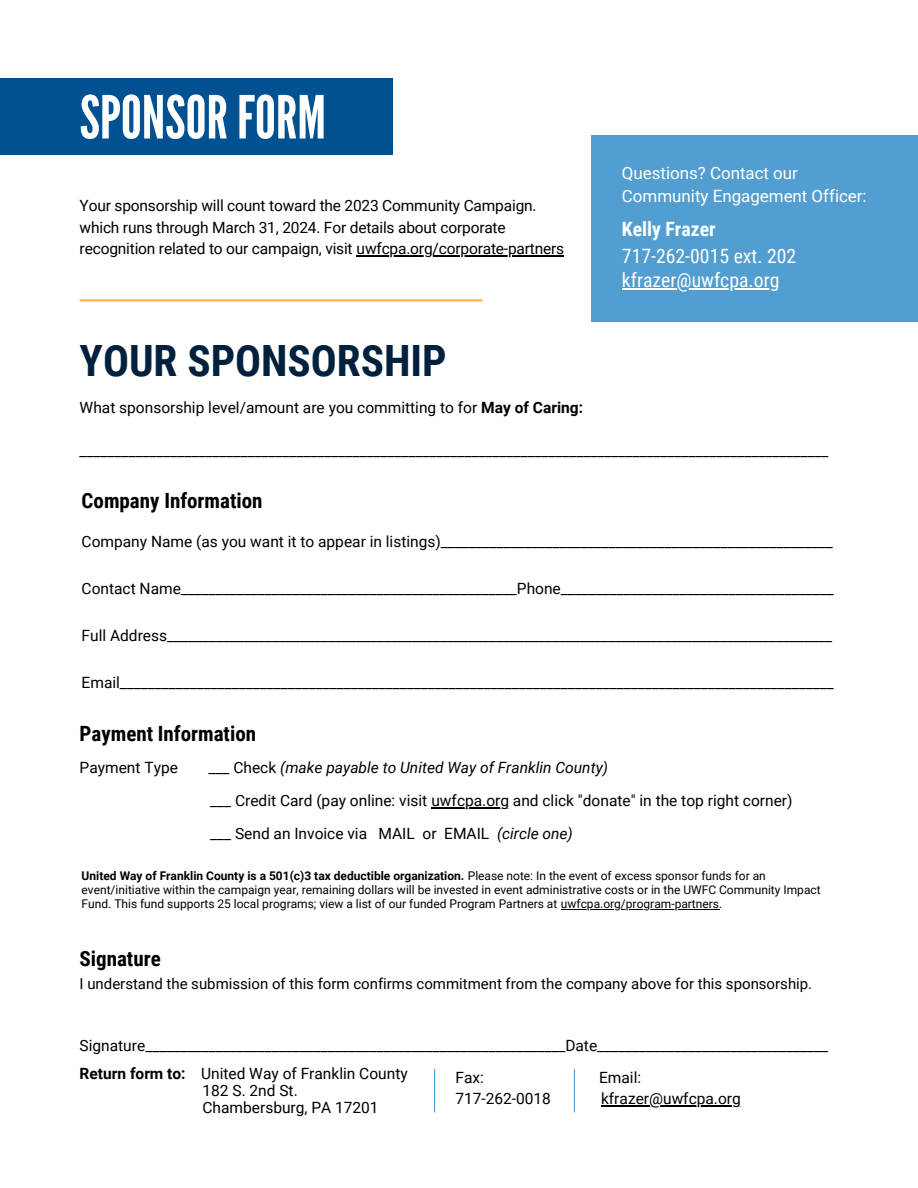
<style>
.page{position:relative;width:918px;height:1188px;background:#fff}
.page>*{position:absolute;margin:0;border:0;box-sizing:border-box;transform-origin:0 0}
.t1{font:59.25px "League Gothic";color:#fff}
.t2{font:700 43.2px "Roboto Condensed";color:#00213d}
.t3{font:700 21px "Roboto Condensed";color:#000}
.t4{font:19.8px "Roboto Condensed";color:#fff}
.t5{font:700 19.8px "Roboto Condensed";color:#fff}
.t6{font:16.95px "Roboto";color:#fff}
.t7{font:15.45px/21.3px "Roboto";color:#000}
.t8{font:italic 15.45px "Roboto";color:#000}
.t9{font:15px "Roboto";color:#000}
.t10{font:12px/14px "Roboto";color:#000}
.s1{font-weight:700}
.s2{font-style:normal}
.s3{font-style:italic}
</style>
<div class="page">
<div style="left:0;top:78px;width:393px;height:76px;background:#005191"></div>
<hr style="left:80px;top:299px;width:403px;height:3px;background:#ffb351">
<div style="left:591px;top:135px;width:327px;height:187px;background:#539ed0"></div>
<hr style="left:357px;top:255px;width:207px;height:1px;background:#000">
<hr style="left:622px;top:288px;width:55px;height:2px;background:#fff">
<hr style="left:677px;top:288px;width:103px;height:2px;background:#fff">
<hr style="left:431px;top:807px;width:78px;height:1px;background:#000">
<hr style="left:601px;top:1105px;width:48px;height:1px;background:#000">
<hr style="left:649px;top:1105px;width:92px;height:1px;background:#000">
<hr style="left:434px;top:1069px;width:1px;height:43px;background:#539ed0">
<hr style="left:574px;top:1069px;width:1px;height:43px;background:#539ed0">
<hr style="left:561px;top:909px;width:158px;height:1px;background:#000">
<p class="t1" style="left:80px;top:83px;width:248px">SPONSOR FORM</p>
<p class="t7" style="left:80px;top:195px;width:486px">Your sponsorship will count toward the 2023 Community Campaign. which runs through March 31, 2024. For details about corporate recognition related to our campaign, visit uwfcpa.org/corporate-partners</p>
<p class="t6" style="left:622px;top:163px;width:178px">Questions? Contact our</p>
<p class="t6" style="left:622px;top:186px;width:246px">Community Engagement Officer:</p>
<p class="t5" style="left:622px;top:217px;width:95px">Kelly Frazer</p>
<p class="t4" style="left:622px;top:244px;width:176px">717-262-0015 ext. 202</p>
<p class="t4" style="left:622px;top:268px;width:159px">kfrazer@uwfcpa.org</p>
<p class="t2" style="left:80px;top:335px;width:368px">YOUR SPONSORSHIP</p>
<p class="t7" style="left:80px;top:397px;width:505px">What sponsorship level/amount are you committing to for <span class="s1">May of Caring:</span></p>
<p class="t7" style="left:80px;top:440px;width:750px">___________________________________________________________________________________________________________</p>
<p class="t3" style="left:82px;top:489px;width:182px">Company Information</p>
<p class="t7" style="left:82px;top:531px;width:753px">Company Name (as you want it to appear in listings)________________________________________________________</p>
<p class="t7" style="left:82px;top:578px;width:754px">Contact Name________________________________________________Phone_______________________________________</p>
<p class="t7" style="left:82px;top:625px;width:752px">Full Address_______________________________________________________________________________________________</p>
<p class="t7" style="left:82px;top:673px;width:754px">Email______________________________________________________________________________________________________</p>
<p class="t3" style="left:80px;top:722px;width:178px">Payment Information</p>
<p class="t7" style="left:80px;top:757px;width:100px">Payment Type</p>
<p class="t8" style="left:209px;top:759px;width:401px"><span class="s2">___ Check</span> (make payable to United Way of Franklin County)</p>
<p class="t7" style="left:210px;top:790px;width:584px">___ Credit Card (pay online: visit uwfcpa.org and click "donate" in the top right corner)</p>
<p class="t7" style="left:210px;top:823px;width:364px">___ Send an Invoice via MAIL or EMAIL <span class="s3">(circle one)</span></p>
<p class="t10" style="left:82px;top:869px;width:741px"><span class="s1">United Way of Franklin County is a 501(c)3 tax deductible organization.</span> Please note: In the event of excess sponsor funds for an event/initiative within the campaign year, remaining dollars will be invested in event administrative costs or in the UWFC Community Impact<br>Fund. This fund supports 25 local programs; view a list of our funded Program Partners at uwfcpa.org/program-partners.</p>
<p class="t3" style="left:80px;top:947px;width:83px">Signature</p>
<p class="t9" style="left:80px;top:975px;width:734px">I understand the submission of this form confirms commitment from the company above for this sponsorship.</p>
<p class="t7" style="left:80px;top:1035px;width:750px">Signature____________________________________________________________Date_________________________________</p>
<p class="t7" style="left:80px;top:1063px;width:330px"><span class="s1">Return form to:</span> United Way of Franklin County</p>
<p class="t7" style="left:203px;top:1080px;width:97px">182 S. 2nd St.</p>
<p class="t7" style="left:203px;top:1097px;width:178px">Chambersburg, PA 17201</p>
<p class="t7" style="left:455px;top:1067px;width:30px">Fax:</p>
<p class="t7" style="left:599px;top:1067px;width:44px">Email:</p>
<p class="t7" style="left:455px;top:1088px;width:97px">717-262-0018</p>
<p class="t7" style="left:601px;top:1088px;width:141px">kfrazer@uwfcpa.org</p>
</div>
